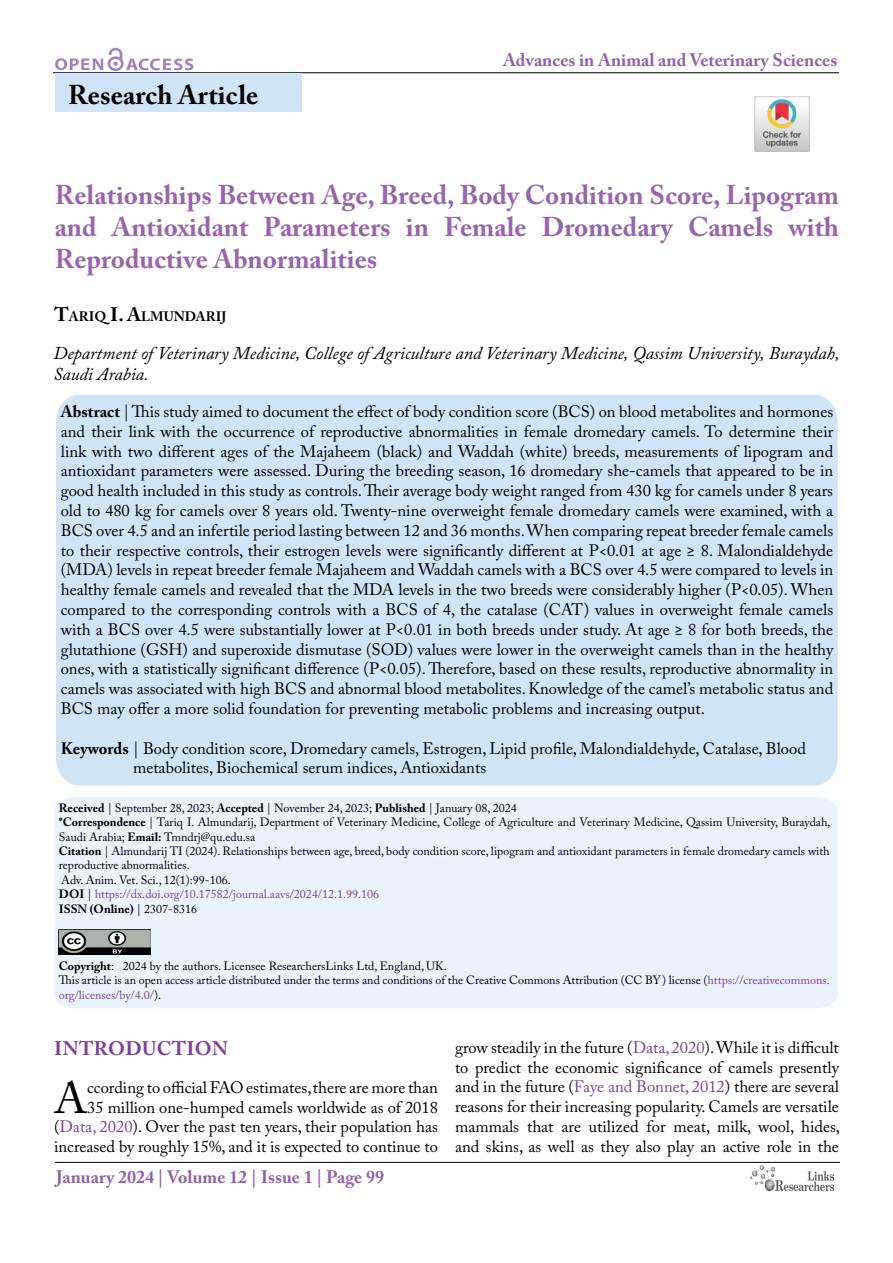
<style>
.page{position:relative;width:893px;height:1263px;background:#fff}
.page>*{position:absolute;margin:0;border:0;box-sizing:border-box;transform-origin:0 0}
.t1{font:44.4px "Adobe Caslon Pro";color:#000}
.t2{font:700 27px/32.4px "Adobe Caslon Pro";color:#7f3f98;text-align:justify}
.t3{font:700 27px "Adobe Caslon Pro";letter-spacing:.005em;color:#000}
.t4{font:700 19.5px "Adobe Caslon Pro";letter-spacing:.015em;color:#7f3f98}
.t5{font:italic 18px/21.6px "Adobe Caslon Pro";color:#000}
.t6{font:700 18px "Adobe Caslon Pro";color:#9161a9}
.t7{font:16.5px/19.8px "Adobe Caslon Pro";color:#000;text-align:justify}
.t8{font:700 13.65px "Adobe Caslon Pro";color:#000}
.t9{font:12px/14.4px "Adobe Caslon Pro";color:#000}
.s1{font-size:19.5px}
.s2{font-weight:700}
.s3{color:#7f3f98}
</style>
<div class="page">
<hr style="left:53px;top:72px;width:786px;height:1px;background:#000">
<hr style="left:55px;top:1162px;width:785px;height:1px;background:#000">
<svg style="left:55px;top:48px;width:138px;height:23px"></svg>
<img style="left:750px;top:1166px;width:83px;height:26px">
<div style="left:55px;top:74px;width:247px;height:38px;background:#cfe5f7"></div>
<div style="left:56px;top:395px;width:782px;height:390px;background:#cfe5f7"></div>
<div style="left:55px;top:797px;width:783px;height:211px;background:#eaf3fb"></div>
<img style="left:59px;top:929px;width:91px;height:26px">
<img style="left:754px;top:96px;width:55px;height:56px">
<h2 class="t3" style="left:68px;top:79px;width:192px">Research Article</h2>
<p class="t6" style="left:503px;top:50px;width:336px">Advances in Animal and Veterinary Sciences</p>
<h2 class="t2" style="left:55px;top:178px;width:786px">Relationships Between Age, Breed, Body Condition Score, Lipogram and Antioxidant Parameters in Female Dromedary Camels with Reproductive Abnormalities</h2>
<p class="t8" style="left:55px;top:308px;width:173px"><span class="s1">T</span>ARIQ <span class="s1">I. A</span>LMUNDARIJ</p>
<p class="t5" style="left:53px;top:342px;width:788px">Department of Veterinary Medicine, College of Agriculture and Veterinary Medicine, Qassim University, Buraydah,<br>Saudi Arabia.</p>
<p class="t7" style="left:61px;top:401px;width:774px"><span class="s2">Abstract</span> | This study aimed to document the effect of body condition score (BCS) on blood metabolites and hormones and their link with the occurrence of reproductive abnormalities in female dromedary camels. To determine their link with two different ages of the Majaheem (black) and Waddah (white) breeds, measurements of lipogram and antioxidant parameters were assessed. During the breeding season, 16 dromedary she-camels that appeared to be in good health included in this study as controls. Their average body weight ranged from 430 kg for camels under 8 years old to 480 kg for camels over 8 years old. Twenty-nine overweight female dromedary camels were examined, with a BCS over 4.5 and an infertile period lasting between 12 and 36 months. When comparing repeat breeder female camels to their respective controls, their estrogen levels were significantly different at P&lt;0.01 at age ≥ 8. Malondialdehyde (MDA) levels in repeat breeder female Majaheem and Waddah camels with a BCS over 4.5 were compared to levels in healthy female camels and revealed that the MDA levels in the two breeds were considerably higher (P&lt;0.05). When compared to the corresponding controls with a BCS of 4, the catalase (CAT) values in overweight female camels with a BCS over 4.5 were substantially lower at P&lt;0.01 in both breeds under study. At age ≥ 8 for both breeds, the glutathione (GSH) and superoxide dismutase (SOD) values were lower in the overweight camels than in the healthy ones, with a statistically significant difference (P&lt;0.05). Therefore, based on these results, reproductive abnormality in camels was associated with high BCS and abnormal blood metabolites. Knowledge of the camel’s metabolic status and BCS may offer a more solid foundation for preventing metabolic problems and increasing output.</p>
<p class="t7" style="left:133px;top:738px;width:674px;text-indent:-72px"><span class="s2">Keywords</span> | Body condition score, Dromedary camels, Estrogen, Lipid profile, Malondialdehyde, Catalase, Blood metabolites, Biochemical serum indices, Antioxidants</p>
<p class="t9" style="left:59px;top:800px;width:773px"><span class="s2">Received</span> | September 28, 2023; <span class="s2">Accepted</span> | November 24, 2023; <span class="s2">Published</span> | January 08, 2024<br><span class="s2">*Correspondence</span> | Tariq I. Almundarij, Department of Veterinary Medicine, College of Agriculture and Veterinary Medicine, Qassim University, Buraydah, Saudi Arabia; <span class="s2">Email:</span> Tmndrj@qu.edu.sa<br><span class="s2">Citation</span> | Almundarij TI (2024). Relationships between age, breed, body condition score, lipogram and antioxidant parameters in female dromedary camels with reproductive abnormalities.<br>Adv. Anim. Vet. Sci., 12(1):99-106.<br><span class="s2">DOI</span> | <span class="s3">https://dx.doi.org/10.17582/journal.aavs/2024/12.1.99.106<br></span><span class="s2">ISSN (Online)</span> | 2307-8316</p>
<p class="t9" style="left:59px;top:959px;width:772px"><span class="s2">Copyright</span>: 2024 by the authors. Licensee ResearchersLinks Ltd, England, UK.<br>This article is an open access article distributed under the terms and conditions of the Creative Commons Attribution (CC BY) license (<span class="s3">https://creativecommons. org/licenses/by/4.0/</span>).</p>
<p class="t4" style="left:54px;top:1037px;width:175px">INTRODUCTION</p>
<h1 class="t1" style="left:54px;top:1071px;width:34px">A</h1>
<p class="t7" style="left:54px;top:1077px;width:385px;text-align:right">ccording to official FAO estimates, there are more than<br>35 million one-humped camels worldwide as of 2018 (<span class="s3">Data, 2020</span>). Over the past ten years, their population has increased by roughly 15%, and it is expected to continue to</p>
<p class="t6" style="left:56px;top:1166px;width:329px">January 2024 | Volume 12 | Issue 1 | Page 99</p>
<p class="t7" style="left:455px;top:1037px;width:387px">grow steadily in the future (<span class="s3">Data, 2020</span>). While it is difficult to predict the economic significance of camels presently and in the future (<span class="s3">Faye and Bonnet, 2012</span>) there are several reasons for their increasing popularity. Camels are versatile mammals that are utilized for meat, milk, wool, hides, and skins, as well as they also play an active role in the</p>
</div>
